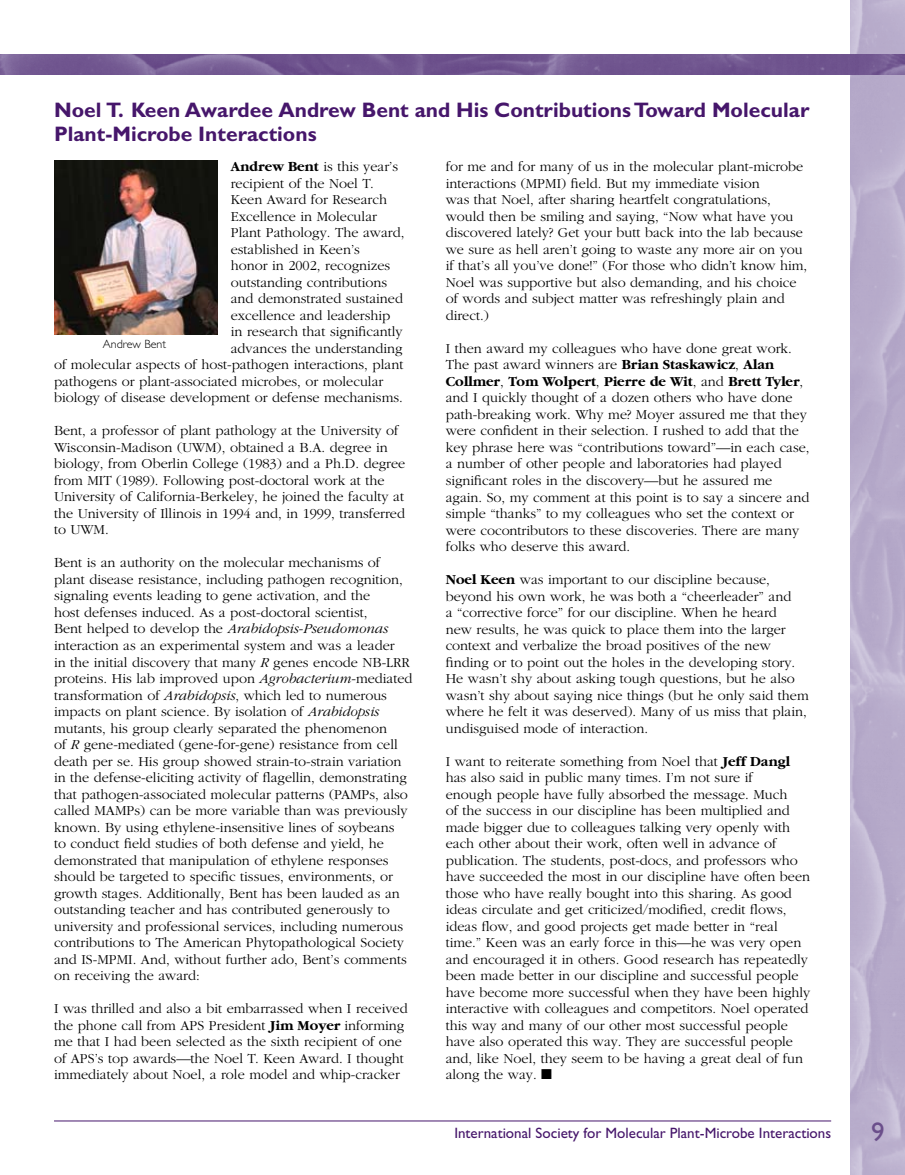
<style>
.page{position:relative;width:905px;height:1175px;background:#fff}
.page>*{position:absolute;margin:0;border:0;box-sizing:border-box;transform-origin:0 0}
.t1{font:27px "Gill Sans";color:#6b4f8b}
.t2{font:700 21px/24px "Gill Sans";color:#46166b}
.t3{font:15px "Gill Sans";color:#46166b}
.t4{font:300 14.25px/16.5px "Garamond";color:#000}
.t5{font:300 12px "Gill Sans";color:#000}
.s1{font-weight:700}
.s2{font-style:italic}
</style>
<div class="page">
<img style="left:850px;top:0;width:54px;height:1174px">
<img style="left:0;top:54px;width:904px;height:20px">
<hr style="left:54px;top:1120px;width:777px;height:1px;background:#46166b">
<img style="left:54px;top:161px;width:163px;height:173px">
<h2 class="t2" style="left:54px;top:98px;width:756px">Noel T. Keen Awardee Andrew Bent and His Contributions Toward Molecular<br>Plant-Microbe Interactions</h2>
<p class="t4" style="left:231px;top:159px;width:169px"><span class="s1">Andrew Bent</span> is this year’s</p>
<p class="t4" style="left:231px;top:175px;width:144px">recipient of the Noel T.</p>
<p class="t4" style="left:231px;top:192px;width:158px">Keen Award for Research</p>
<p class="t4" style="left:231px;top:208px;width:148px">Excellence in Molecular</p>
<p class="t4" style="left:231px;top:225px;width:175px">Plant Pathology. The award,</p>
<p class="t4" style="left:231px;top:241px;width:131px">established in Keen’s</p>
<p class="t4" style="left:231px;top:258px;width:161px">honor in 2002, recognizes</p>
<p class="t4" style="left:231px;top:274px;width:158px">outstanding contributions</p>
<p class="t4" style="left:231px;top:291px;width:174px">and demonstrated sustained</p>
<p class="t4" style="left:231px;top:307px;width:161px">excellence and leadership</p>
<p class="t4" style="left:231px;top:324px;width:173px">in research that significantly</p>
<p class="t4" style="left:231px;top:340px;width:173px">advances the understanding</p>
<p class="t4" style="left:54px;top:357px;width:351px">of molecular aspects of host-pathogen interactions, plant</p>
<p class="t4" style="left:54px;top:373px;width:331px">pathogens or plant-associated microbes, or molecular</p>
<p class="t4" style="left:54px;top:390px;width:350px">biology of disease development or defense mechanisms.</p>
<p class="t4" style="left:54px;top:423px;width:353px">Bent, a professor of plant pathology at the University of Wisconsin-Madison (UWM), obtained a B.A. degree in biology, from Oberlin College (1983) and a Ph.D. degree from MIT (1989). Following post-doctoral work at the University of California-Berkeley, he joined the faculty at the University of Illinois in 1994 and, in 1999, transferred to UWM.</p>
<p class="t4" style="left:54px;top:555px;width:360px">Bent is an authority on the molecular mechanisms of plant disease resistance, including pathogen recognition, signaling events leading to gene activation, and the<br>host defenses induced. As a post-doctoral scientist,<br>Bent helped to develop the <span class="s2">Arabidopsis</span>-<span class="s2">Pseudomonas </span>interaction as an experimental system and was a leader<br>in the initial discovery that many <span class="s2">R</span> genes encode NB-LRR proteins. His lab improved upon <span class="s2">Agrobacterium</span>-mediated transformation of <span class="s2">Arabidopsis</span>, which led to numerous impacts on plant science. By isolation of <span class="s2">Arabidopsis </span>mutants, his group clearly separated the phenomenon<br>of <span class="s2">R</span> gene-mediated (gene-for-gene) resistance from cell death per se. His group showed strain-to-strain variation in the defense-eliciting activity of flagellin, demonstrating that pathogen-associated molecular patterns (PAMPs, also called MAMPs) can be more variable than was previously known. By using ethylene-insensitive lines of soybeans<br>to conduct field studies of both defense and yield, he demonstrated that manipulation of ethylene responses should be targeted to specific tissues, environments, or growth stages. Additionally, Bent has been lauded as an outstanding teacher and has contributed generously to university and professional services, including numerous contributions to The American Phytopathological Society and IS-MPMI. And, without further ado, Bent’s comments on receiving the award:</p>
<p class="t4" style="left:54px;top:1000px;width:355px">I was thrilled and also a bit embarrassed when I received the phone call from APS President <span class="s1">Jim Moyer</span> informing me that I had been selected as the sixth recipient of one of APS’s top awards—the Noel T. Keen Award. I thought immediately about Noel, a role model and whip-cracker</p>
<p class="t5" style="left:103px;top:337px;width:65px">Andrew Bent</p>
<p class="t4" style="left:446px;top:159px;width:363px">for me and for many of us in the molecular plant-microbe interactions (MPMI) field. But my immediate vision<br>was that Noel, after sharing heartfelt congratulations, would then be smiling and saying, “Now what have you discovered lately? Get your butt back into the lab because we sure as hell aren’t going to waste any more air on you if that’s all you’ve done!” (For those who didn’t know him, Noel was supportive but also demanding, and his choice of words and subject matter was refreshingly plain and direct.)</p>
<p class="t4" style="left:446px;top:340px;width:365px">I then award my colleagues who have done great work.<br>The past award winners are <span class="s1">Brian Staskawicz</span>, <span class="s1">Alan Collmer</span>, <span class="s1">Tom Wolpert</span>, <span class="s1">Pierre de Wit</span>, and <span class="s1">Brett Tyler</span>, and I quickly thought of a dozen others who have done path-breaking work. Why me? Moyer assured me that they were confident in their selection. I rushed to add that the key phrase here was “contributions toward”—in each case, a number of other people and laboratories had played significant roles in the discovery—but he assured me again. So, my comment at this point is to say a sincere and simple “thanks” to my colleagues who set the context or were cocontributors to these discoveries. There are many folks who deserve this award.</p>
<p class="t4" style="left:446px;top:571px;width:364px"><span class="s1">Noel Keen</span> was important to our discipline because, beyond his own work, he was both a “cheerleader” and<br>a “corrective force” for our discipline. When he heard<br>new results, he was quick to place them into the larger context and verbalize the broad positives of the new finding or to point out the holes in the developing story.<br>He wasn’t shy about asking tough questions, but he also wasn’t shy about saying nice things (but he only said them where he felt it was deserved). Many of us miss that plain, undisguised mode of interaction.</p>
<p class="t4" style="left:446px;top:753px;width:366px">I want to reiterate something from Noel that <span class="s1">Jeff Dangl </span>has also said in public many times. I’m not sure if<br>enough people have fully absorbed the message. Much<br>of the success in our discipline has been multiplied and made bigger due to colleagues talking very openly with each other about their work, often well in advance of publication. The students, post-docs, and professors who have succeeded the most in our discipline have often been those who have really bought into this sharing. As good ideas circulate and get criticized/modified, credit flows, ideas flow, and good projects get made better in “real time.” Keen was an early force in this—he was very open and encouraged it in others. Good research has repeatedly been made better in our discipline and successful people have become more successful when they have been highly interactive with colleagues and competitors. Noel operated this way and many of our other most successful people have also operated this way. They are successful people and, like Noel, they seem to be having a great deal of fun along the way. ■</p>
<p class="t3" style="left:454px;top:1123px;width:378px">International Society for Molecular Plant-Microbe Interactions</p>
<h1 class="t1" style="left:871px;top:1116px;width:15px">9</h1>
</div>
